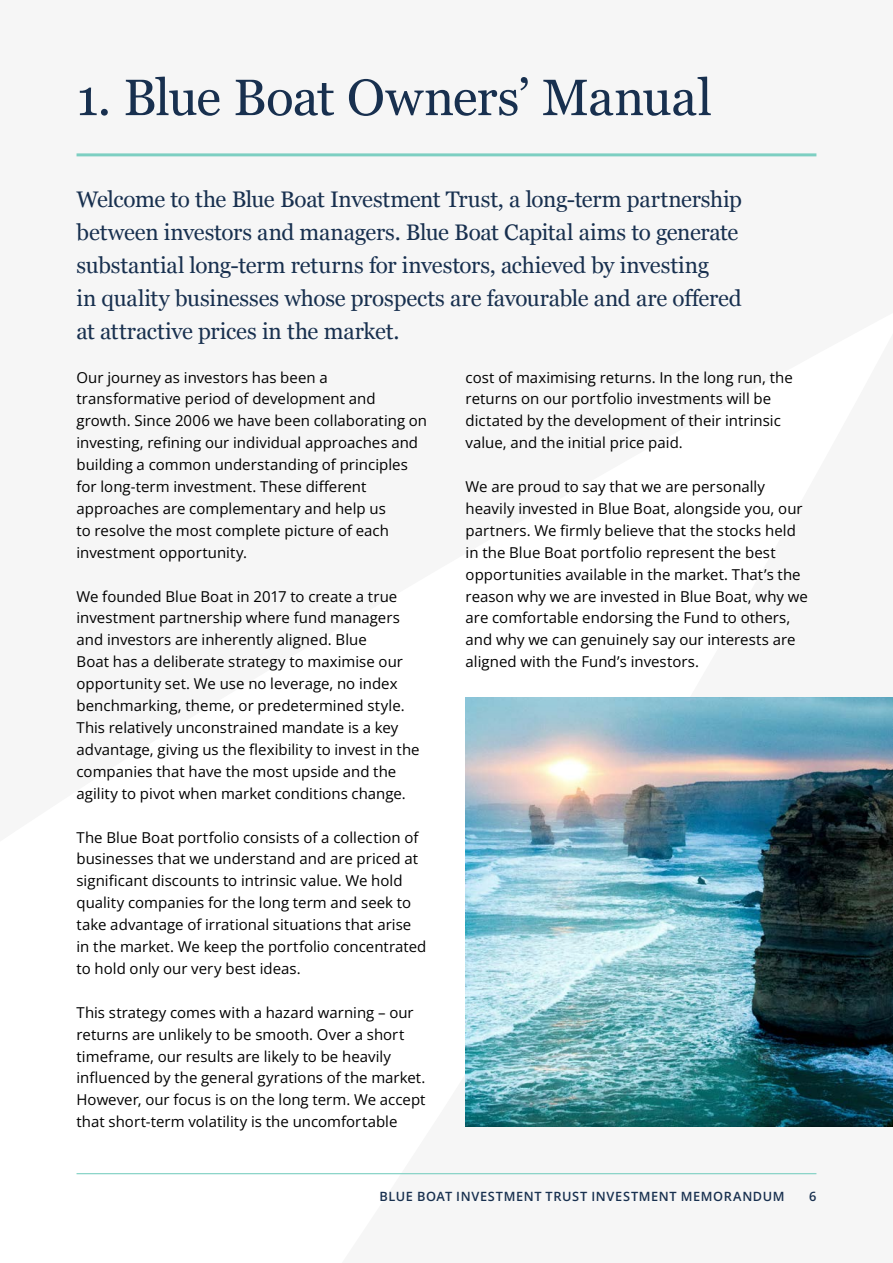
<style>
.page{position:relative;width:893px;height:1263px;background:#f6f6f6}
.page>*{position:absolute;margin:0;border:0;box-sizing:border-box;transform-origin:0 0}
.t1{font:51px "Georgia";letter-spacing:-.015em;color:#18304f}
.H3_no_TOC_span{font:22.5px/32.8px "Georgia";letter-spacing:-.01em;color:#18304f}
.P1{font:15px/21.9px "Open Sans";color:#000}
.t2{font:600 12.75px "Open Sans";letter-spacing:.045em;color:#18304f}
</style>
<div class="page">
<hr style="left:77px;top:1173px;width:739px;height:1px;background:#7dcfc2">
<hr style="left:77px;top:153px;width:739px;height:3px;background:#7dcfc2">
<img style="left:466px;top:697px;width:427px;height:430px">
<p class="t1" style="left:77px;top:60px;width:637px">1. Blue Boat Owners’ Manual</p>
<p class="H3_no_TOC_span" style="left:77px;top:182px;width:667px">Welcome to the Blue Boat Investment Trust, a long-term partnership between investors and managers. Blue Boat Capital aims to generate substantial long-term returns for investors, achieved by investing<br>in quality businesses whose prospects are favourable and are offered at attractive prices in the market.</p>
<p class="P1" style="left:77px;top:366px;width:352px">Our journey as investors has been a transformative period of development and growth. Since 2006 we have been collaborating on investing, refining our individual approaches and building a common understanding of principles for long-term investment. These different approaches are complementary and help us<br>to resolve the most complete picture of each investment opportunity.</p>
<p class="P1" style="left:77px;top:585px;width:345px">We founded Blue Boat in 2017 to create a true investment partnership where fund managers and investors are inherently aligned. Blue<br>Boat has a deliberate strategy to maximise our opportunity set. We use no leverage, no index benchmarking, theme, or predetermined style.<br>This relatively unconstrained mandate is a key advantage, giving us the flexibility to invest in the companies that have the most upside and the agility to pivot when market conditions change.</p>
<p class="P1" style="left:77px;top:826px;width:351px">The Blue Boat portfolio consists of a collection of businesses that we understand and are priced at significant discounts to intrinsic value. We hold quality companies for the long term and seek to take advantage of irrational situations that arise in the market. We keep the portfolio concentrated to hold only our very best ideas.</p>
<p class="P1" style="left:77px;top:1001px;width:350px">This strategy comes with a hazard warning – our returns are unlikely to be smooth. Over a short timeframe, our results are likely to be heavily influenced by the general gyrations of the market.<br>However, our focus is on the long term. We accept that short-term volatility is the uncomfortable</p>
<p class="P1" style="left:466px;top:366px;width:329px">cost of maximising returns. In the long run, the returns on our portfolio investments will be dictated by the development of their intrinsic value, and the initial price paid.</p>
<p class="P1" style="left:466px;top:475px;width:344px">We are proud to say that we are personally heavily invested in Blue Boat, alongside you, our partners. We firmly believe that the stocks held in the Blue Boat portfolio represent the best opportunities available in the market. That’s the reason why we are invested in Blue Boat, why we are comfortable endorsing the Fund to others, and why we can genuinely say our interests are aligned with the Fund’s investors.</p>
<p class="t2" style="left:379px;top:1187px;width:407px">BLUE BOAT INVESTMENT TRUST INVESTMENT MEMORANDUM</p>
<p class="t2" style="left:809px;top:1187px;width:9px">6</p>
</div>
